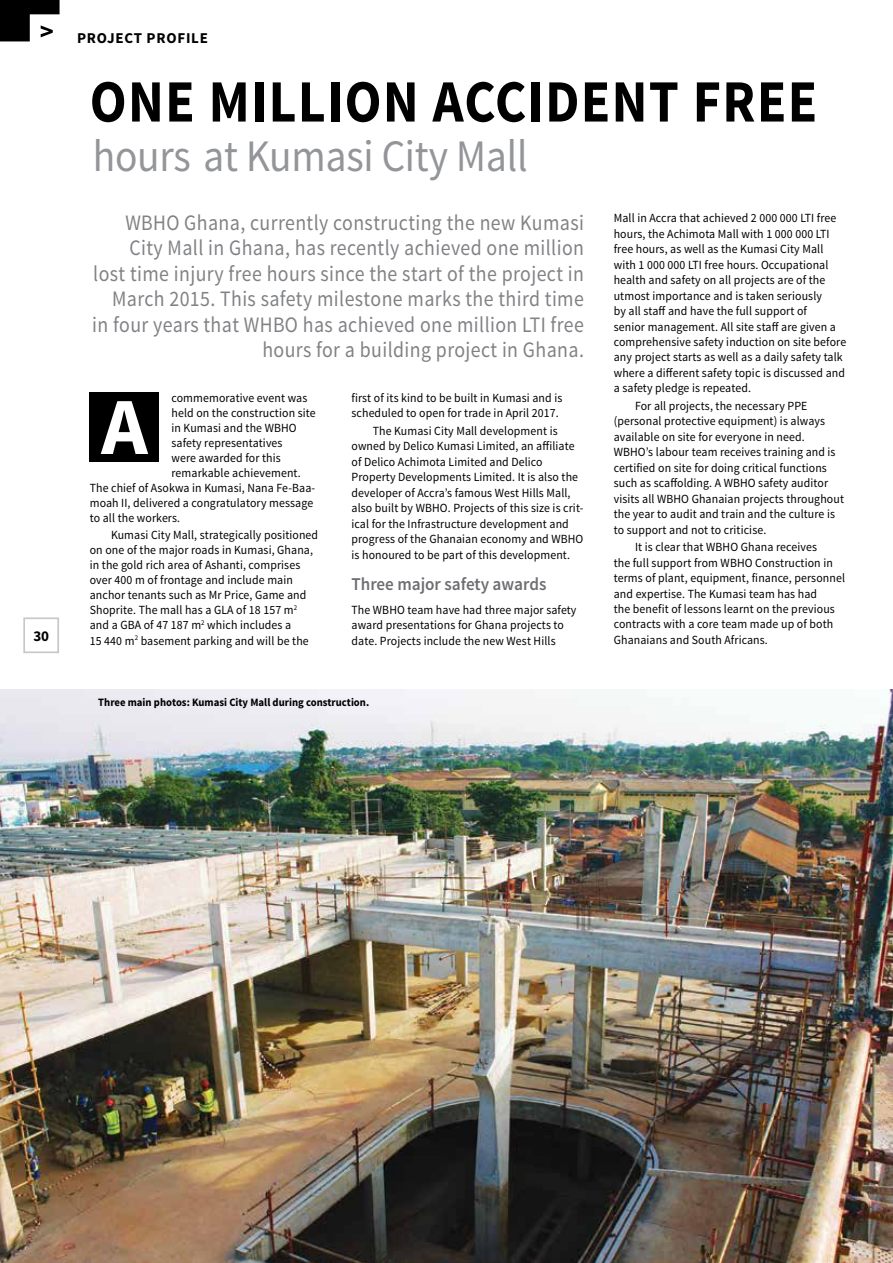
<style>
.page{position:relative;width:893px;height:1263px;background:#fff}
.page>*{position:absolute;margin:0;border:0;box-sizing:border-box;transform-origin:0 0}
.t1{font:700 60px "Source Sans Pro";letter-spacing:.025em;color:#000;scale:.9 1}
.t2{font:45px "Source Sans Pro";letter-spacing:-.005em;color:#939598;scale:.92 1}
.t3{font:22.05px/25.5px "Source Sans Pro";letter-spacing:.02em;color:#808285;text-align:right;scale:.9 1}
.t4{font:600 18px "Source Sans Pro";color:#6d6e71;scale:.95 1}
.t5{font:700 15px "Source Sans Pro";letter-spacing:.05em;color:#000}
.t6{font:12.45px/15.5px "Source Sans Pro";letter-spacing:.01em;color:#000;scale:.95 1}
.t7{font:700 11.25px "Source Sans Pro";color:#000;scale:.95 1}
</style>
<div class="page">
<div style="left:23px;top:617px;width:36px;height:36px;border:2px solid #c7c8ca"></div>
<svg style="left:0;top:0;width:60px;height:41px"></svg>
<img style="left:0;top:690px;width:893px;height:573px">
<div style="left:89px;top:393px;width:70px;height:69px;background:#000"></div>
<svg style="left:101px;top:401px;width:47px;height:53px"></svg>
<p class="t5" style="left:33px;top:626px;width:17px">30</p>
<p class="t5" style="left:77px;top:28px;width:132px">PROJECT PROFILE</p>
<h1 class="t1" style="left:90px;top:63px;width:810px">ONE MILLION ACCIDENT FREE</h1>
<h2 class="t2" style="left:93px;top:128px;width:474px">hours at Kumasi City Mall</h2>
<p class="t3" style="left:92px;top:210px;width:548px">WBHO Ghana, currently constructing the new Kumasi City Mall in Ghana, has recently achieved one million lost time injury free hours since the start of the project in March 2015. This safety milestone marks the third time in four years that WHBO has achieved one million LTI free hours for a building project in Ghana.</p>
<p class="t6" style="left:614px;top:211px;width:246px">Mall in Accra that achieved 2 000 000 LTI free hours, the Achimota Mall with 1 000 000 LTI free hours, as well as the Kumasi City Mall with 1 000 000 LTI free hours. Occupational health and safety on all projects are of the utmost importance and is taken seriously<br>by all staff and have the full support of<br>senior management. All site staff are given a comprehensive safety induction on site before any project starts as well as a daily safety talk where a different safety topic is discussed and a safety pledge is repeated.</p>
<p class="t6" style="left:614px;top:398px;width:244px;text-indent:21px">For all projects, the necessary PPE (personal protective equipment) is always available on site for everyone in need.<br>WBHO’s labour team receives training and is certified on site for doing critical functions such as scaffolding. A WBHO safety auditor visits all WBHO Ghanaian projects throughout the year to audit and train and the culture is to support and not to criticise.</p>
<p class="t6" style="left:614px;top:539px;width:245px;text-indent:21px">It is clear that WBHO Ghana receives<br>the full support from WBHO Construction in terms of plant, equipment, finance, personnel and expertise. The Kumasi team has had<br>the benefit of lessons learnt on the previous contracts with a core team made up of both Ghanaians and South Africans.</p>
<p class="t6" style="left:351px;top:390px;width:223px">first of its kind to be built in Kumasi and is scheduled to open for trade in April 2017.</p>
<p class="t6" style="left:351px;top:423px;width:246px;text-indent:21px">The Kumasi City Mall development is owned by Delico Kumasi Limited, an affiliate of Delico Achimota Limited and Delico Property Developments Limited. It is also the developer of Accra’s famous West Hills Mall, also built by WBHO. Projects of this size is crit&shy;ical for the Infrastructure development and progress of the Ghanaian economy and WBHO is honoured to be part of this development.</p>
<h3 class="t4" style="left:351px;top:572px;width:207px">Three major safety awards</h3>
<p class="t6" style="left:351px;top:602px;width:238px">The WBHO team have had three major safety award presentations for Ghana projects to date. Projects include the new West Hills</p>
<p class="t6" style="left:171px;top:390px;width:145px">commemorative event was</p>
<p class="t6" style="left:171px;top:405px;width:153px">held on the construction site</p>
<p class="t6" style="left:171px;top:420px;width:133px">in Kumasi and the WBHO</p>
<p class="t6" style="left:171px;top:435px;width:118px">safety representatives</p>
<p class="t6" style="left:171px;top:450px;width:117px">were awarded for this</p>
<p class="t6" style="left:171px;top:465px;width:138px">remarkable achievement.</p>
<p class="t6" style="left:90px;top:480px;width:239px">The chief of Asokwa in Kumasi, Nana Fe-Baa-</p>
<p class="t6" style="left:90px;top:495px;width:237px">moah II, delivered a congratulatory message</p>
<p class="t6" style="left:90px;top:510px;width:97px">to all the workers.</p>
<p class="t6" style="left:90px;top:528px;width:242px;line-height:15px;text-indent:21px">Kumasi City Mall, strategically positioned on one of the major roads in Kumasi, Ghana, in the gold rich area of Ashanti, comprises over 400 m of frontage and include main anchor tenants such as Mr Price, Game and Shoprite. The mall has a GLA of 18 157 m<sup>2 </sup>and a GBA of 47 187 m<sup>2</sup> which includes a<br>15 440 m<sup>2</sup> basement parking and will be the</p>
<p class="t7" style="left:98px;top:695px;width:287px">Three main photos: Kumasi City Mall during construction.</p>
</div>
